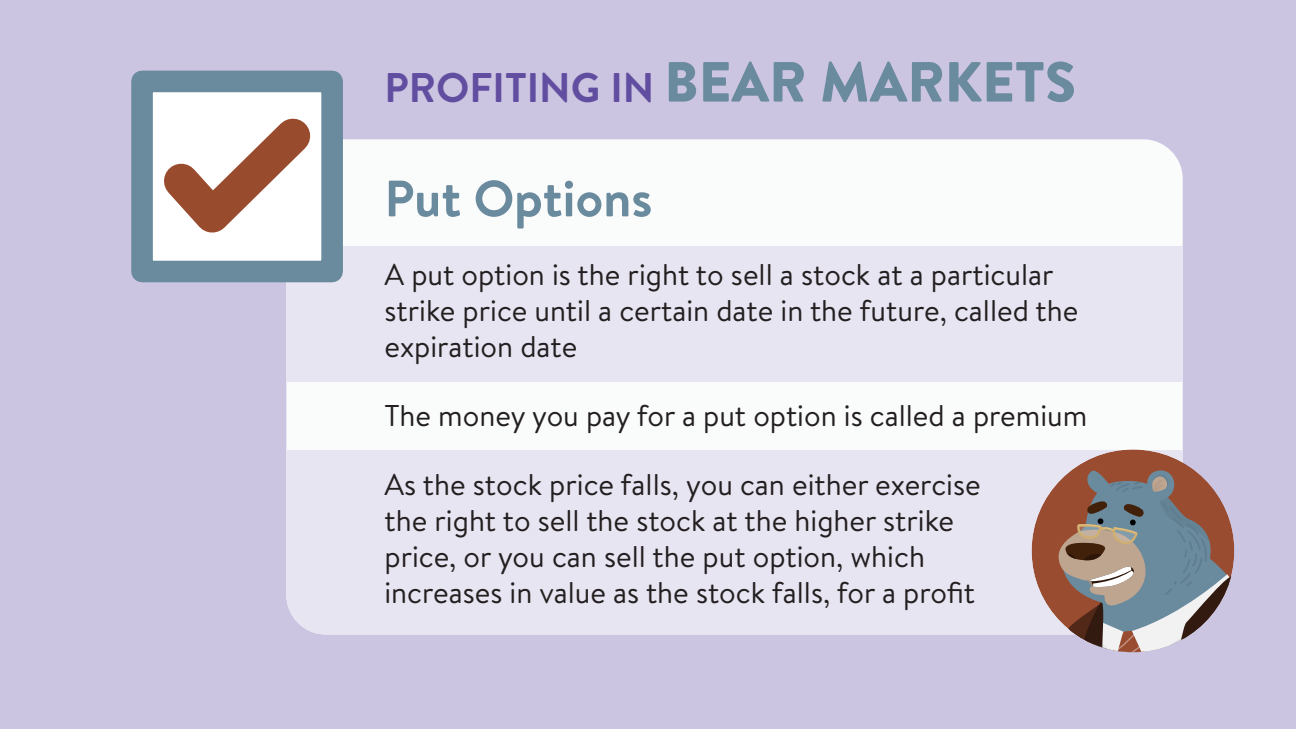
<style>
.page{position:relative;width:1296px;height:729px;background:#ccc5e1}
.page>*{position:absolute;margin:0;border:0;box-sizing:border-box;transform-origin:0 0}
.t1{font:700 51px "Brandon Text";color:#6a8a9e}
.t2{font:700 41.4px "Brandon Text";color:#624ea0}
.t3{font:30px/36px "Brandon Text";color:#231f20}
.s1{font-weight:900;font-size:56.4px;color:#6a8a9e}
</style>
<div class="page">
<div style="left:286px;top:139px;width:897px;height:495px;background:#fafbfb;border-radius:40px"></div>
<div style="left:286px;top:450px;width:897px;height:184px;background:#e8e5f2"></div>
<div style="left:286px;top:246px;width:897px;height:136px;background:#e8e5f2"></div>
<div style="left:1032px;top:449px;width:202px;height:203px;background:#994c2f;border-radius:50%"></div>
<svg style="left:1032px;top:469px;width:202px;height:183px"></svg>
<div style="left:131px;top:71px;width:212px;height:211px;background:#6a8a9e"></div>
<svg style="left:132px;top:87px;width:210px;height:178px"></svg>
<h2 class="t2" style="left:384px;top:58px;width:693px">PROFITING IN <span class="s1">BEAR MARKETS</span></h2>
<h1 class="t1" style="left:384px;top:163px;width:270px">Put Options</h1>
<p class="t3" style="left:384px;top:256px;width:695px">A put option is the right to sell a stock at a particular strike price until a certain date in the future, called the expiration date</p>
<p class="t3" style="left:384px;top:397px;width:705px">The money you pay for a put option is called a premium</p>
<p class="t3" style="left:384px;top:466px;width:598px">As the stock price falls, you can either exercise the right to sell the stock at the higher strike price, or you can sell the put option, which increases in value as the stock falls, for a profit</p>
</div>
